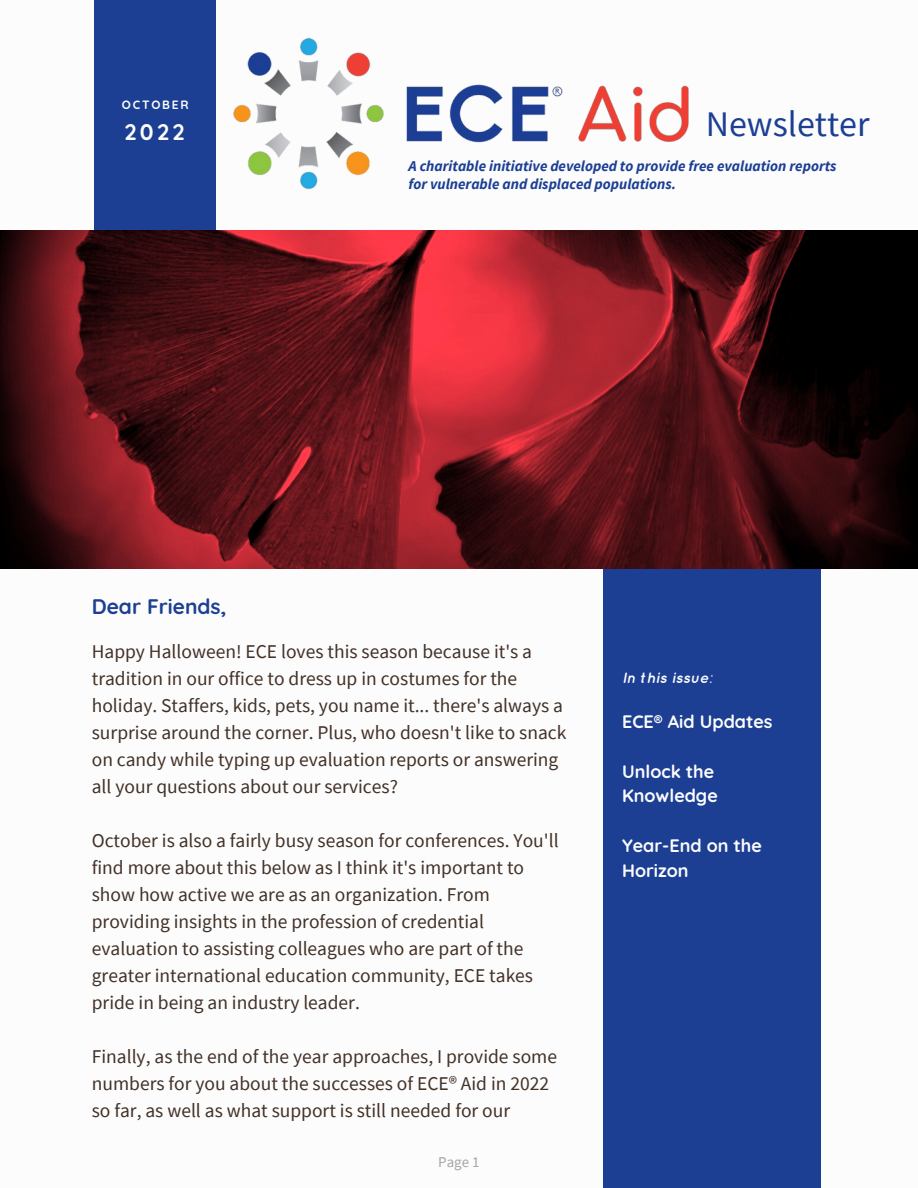
<style>
.page{position:relative;width:918px;height:1188px;background:#fff}
.page>*{position:absolute;margin:0;border:0;box-sizing:border-box;transform-origin:0 0}
.t1{font:36px "Source Sans Pro";color:#1c3f94}
.t2{font:700 22.5px "Quicksand";color:#fcfcfc}
.t3{font:700 21px "Quicksand";color:#1c3f94}
.t4{font:19.5px/27px "Source Sans Pro";color:#423127}
.t5{font:700 18px/24.8px "Quicksand";color:#fcfcfc}
.t6{font:italic 700 15px/18px "Source Sans Pro";color:#1c3f94}
.t7{font:italic 700 15px "Quicksand";color:#fcfcfc}
.t8{font:15px "Source Sans Pro";color:#a6a6a6}
.t9{font:700 12px "Quicksand";letter-spacing:.15em;color:#fcfcfc}
</style>
<div class="page">
<div style="left:95px;top:0;width:121px;height:248px;background:#1c3f94"></div>
<div style="left:604px;top:560px;width:217px;height:628px;background:#1c3f94"></div>
<img style="left:233px;top:37px;width:456px;height:153px">
<img style="left:0;top:231px;width:918px;height:337px">
<p class="t9" style="left:122px;top:97px;width:69px">OCTOBER</p>
<p class="t2" style="left:124px;top:118px;width:62px">2022</p>
<p class="t3" style="left:92px;top:593px;width:136px">Dear Friends,</p>
<h1 class="t1" style="left:706px;top:101px;width:165px">Newsletter</h1>
<p class="t6" style="left:408px;top:157px;width:430px">A charitable initiative developed to provide free evaluation reports for vulnerable and displaced populations.</p>
<p class="t4" style="left:92px;top:637px;width:476px">Happy Halloween! ECE loves this season because it's a tradition in our office to dress up in costumes for the holiday. Staffers, kids, pets, you name it... there's always a surprise around the corner. Plus, who doesn't like to snack on candy while typing up evaluation reports or answering all your questions about our services?</p>
<p class="t4" style="left:92px;top:826px;width:468px">October is also a fairly busy season for conferences. You'll find more about this below as I think it's important to show how active we are as an organization. From providing insights in the profession of credential evaluation to assisting colleagues who are part of the greater international education community, ECE takes pride in being an industry leader.</p>
<p class="t4" style="left:92px;top:1042px;width:467px">Finally, as the end of the year approaches, I provide some numbers for you about the successes of ECE® Aid in 2022 so far, as well as what support is still needed for our</p>
<p class="t8" style="left:438px;top:1152px;width:43px">Page 1</p>
<p class="t7" style="left:622px;top:669px;width:92px">In this issue:</p>
<p class="t5" style="left:622px;top:709px;width:152px">ECE® Aid Updates</p>
<p class="t5" style="left:622px;top:758px;width:97px">Unlock the<br>Knowledge</p>
<p class="t5" style="left:622px;top:833px;width:141px">Year-End on the<br>Horizon</p>
</div>
